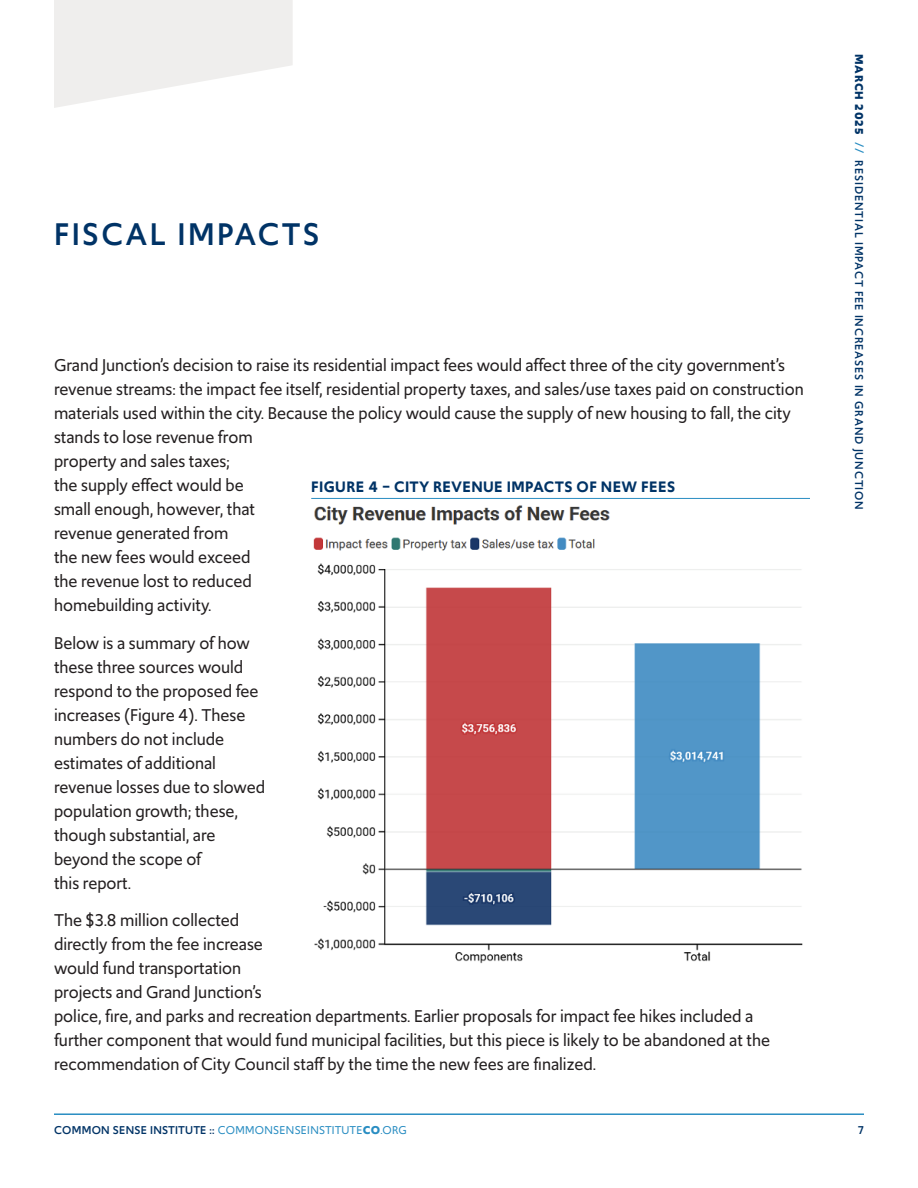
<style>
.page{position:relative;width:918px;height:1188px;background:#fff}
.page>*{position:absolute;margin:0;border:0;box-sizing:border-box;transform-origin:0 0}
.t1{font:500 33px "Upgrade";letter-spacing:.075em;color:#036}
.t2{font:18px/24px "Upgrade";color:#231f20}
.Figure_Label{font:600 16.05px "Upgrade";letter-spacing:.025em;color:#036}
.t3{font:500 12px "Upgrade";letter-spacing:.075em;color:#036}
.t4{font:12px "Upgrade";letter-spacing:.025em;color:#298dc2}
.s1{font-weight:700}
.s2{color:#298dc2}
.s3{font-weight:500;color:#036}
</style>
<div class="page">
<hr style="left:54px;top:1113px;width:810px;height:2px;background:#298dc2">
<svg style="left:54px;top:0;width:239px;height:108px"></svg>
<hr style="left:311px;top:498px;width:499px;height:1px;background:#298dc2">
<img style="left:313px;top:505px;width:490px;height:458px">
<p class="t1" style="left:54px;top:212px;width:267px">FISCAL IMPACTS</p>
<p class="t2" style="left:54px;top:353px;width:751px">Grand Junction’s decision to raise its residential impact fees would affect three of the city government’s revenue streams: the impact fee itself, residential property taxes, and sales/use taxes paid on construction materials used within the city. Because the policy would cause the supply of new housing to fall, the city stands to lose revenue from<br>property and sales taxes;<br>the supply effect would be<br>small enough, however, that<br>revenue generated from<br>the new fees would exceed<br>the revenue lost to reduced<br>homebuilding activity.</p>
<p class="t2" style="left:54px;top:631px;width:213px">Below is a summary of how these three sources would respond to the proposed fee increases (Figure 4). These numbers do not include estimates of additional revenue losses due to slowed population growth; these, though substantial, are beyond the scope of<br>this report.</p>
<p class="t2" style="left:54px;top:908px;width:718px">The $3.8 million collected<br>directly from the fee increase<br>would fund transportation<br>projects and Grand Junction’s<br>police, fire, and parks and recreation departments. Earlier proposals for impact fee hikes included a further component that would fund municipal facilities, but this piece is likely to be abandoned at the recommendation of City Council staff by the time the new fees are finalized.</p>
<p class="Figure_Label" style="left:311px;top:476px;width:366px">FIGURE 4 – CITY REVENUE IMPACTS OF NEW FEES</p>
<p class="t3" style="left:867px;top:54px;width:457px;rotate:90deg"><span class="s1">MARCH 2025</span> <span class="s2">//</span> RESIDENTIAL IMPACT FEE INCREASES IN GRAND JUNCTION</p>
<p class="t4" style="left:54px;top:1122px;width:354px"><span class="s3">COMMON SENSE INSTITUTE ::</span> COMMONSENSEINSTITUTE<span class="s1">CO</span>.ORG</p>
<p class="t3" style="left:858px;top:1122px;width:8px">7</p>
</div>
